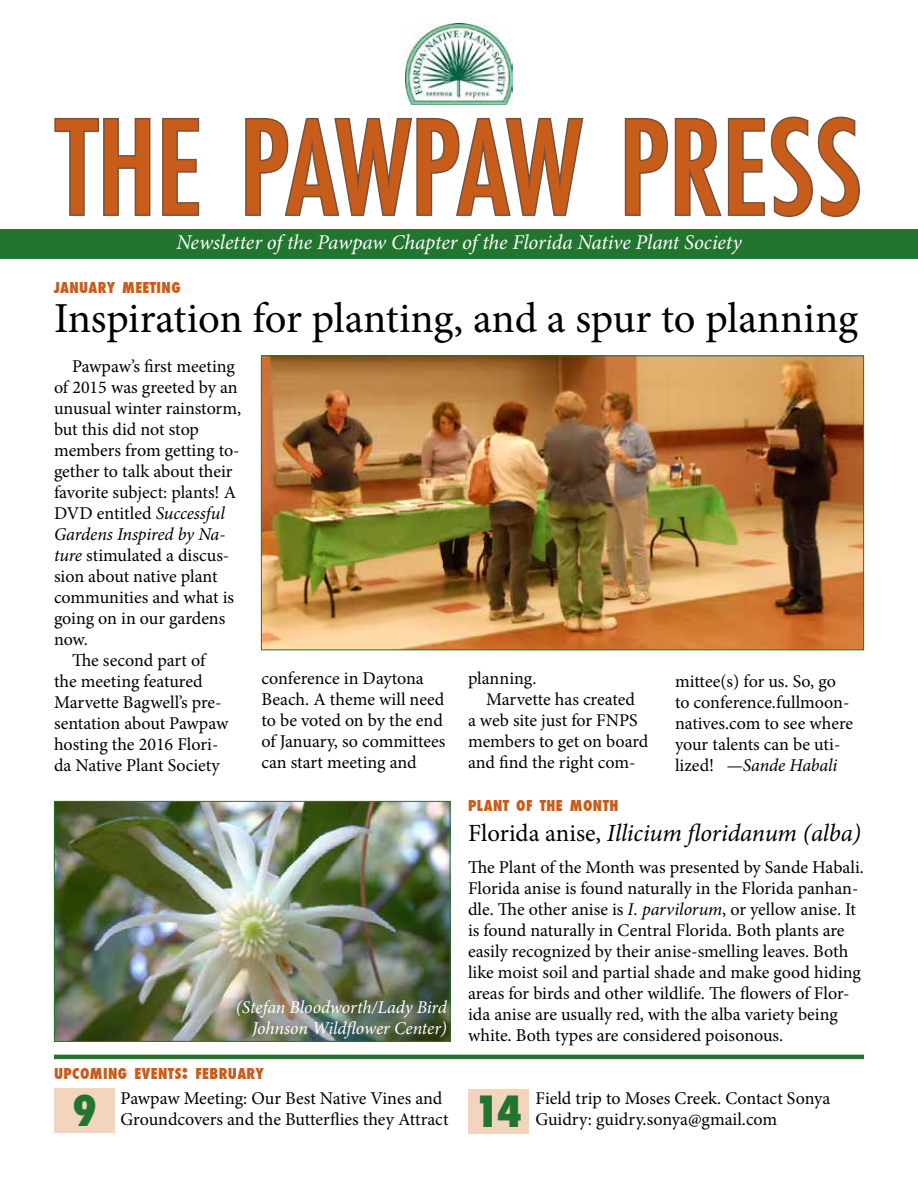
<style>
.page{position:relative;width:918px;height:1188px;background:#fff}
.page>*{position:absolute;margin:0;border:0;box-sizing:border-box;transform-origin:0 0}
.t1{font:500 condensed 126px "Futura";color:#c85c1a}
.t2{font:42.75px "Minion Pro";letter-spacing:-.005em;color:#000}
.t3{font:800 condensed 42px "Futura";color:#21752f}
.t4{font:italic 24.75px "Minion Pro";letter-spacing:-.01em;color:#000}
.t5{font:italic 21px "Minion Pro";letter-spacing:-.005em;color:#fff}
.t6{font:18px/21px "Minion Pro";color:#000}
.t7{font:italic 18px/21px "Minion Pro";letter-spacing:-.01em;color:#fff;text-align:right}
.t8{font:italic 18px "Minion Pro";letter-spacing:-.01em;color:#000}
.t9{font:800 condensed 14.7px "Futura";letter-spacing:.03em;color:#c85c1a}
.s1{font-style:italic}
.s2{font-style:normal}
.s3{font-size:21px}
</style>
<div class="page">
<svg style="left:54px;top:117px;width:97px;height:99px"></svg>
<svg style="left:162px;top:117px;width:38px;height:99px"></svg>
<svg style="left:244px;top:104px;width:341px;height:155px"></svg>
<svg style="left:624px;top:116px;width:236px;height:102px"></svg>
<div style="left:0;top:229px;width:918px;height:29px;background:#21752f"></div>
<img style="left:405px;top:23px;width:108px;height:81px">
<div style="left:55px;top:1088px;width:60px;height:45px;background:#f3d5bf"></div>
<div style="left:468px;top:1089px;width:60px;height:45px;background:#f3d5bf"></div>
<hr style="left:54px;top:1055px;width:810px;height:4px;background:#21752f">
<img style="left:263px;top:358px;width:599px;height:290px">
<div style="left:261px;top:356px;width:603px;height:294px;border:1px solid #21752f"></div>
<img style="left:56px;top:803px;width:392px;height:237px">
<div style="left:54px;top:801px;width:396px;height:241px;border:1px solid #21752f"></div>
<h1 class="t1" style="left:56px;top:87px;width:807px">THE PAWPAW PRESS</h1>
<p class="t5" style="left:176px;top:228px;width:567px">Newsletter of the Pawpaw Chapter of the Florida Native Plant Society</p>
<p class="t9" style="left:54px;top:277px;width:128px">JANUARY MEETING</p>
<h2 class="t2" style="left:54px;top:289px;width:806px">Inspiration for planting, and a spur to planning</h2>
<p class="t6" style="left:72px;top:356px;width:164px">Pawpaw’s first meeting</p>
<p class="t6" style="left:54px;top:377px;width:185px">of 2015 was greeted by an</p>
<p class="t6" style="left:54px;top:398px;width:189px">unusual winter rainstorm,</p>
<p class="t6" style="left:54px;top:419px;width:147px">but this did not stop</p>
<p class="t6" style="left:54px;top:440px;width:187px">members from getting to-</p>
<p class="t6" style="left:54px;top:461px;width:180px">gether to talk about their</p>
<p class="t6" style="left:54px;top:482px;width:184px">favorite subject: plants! A</p>
<p class="t6" style="left:54px;top:503px;width:172px">DVD entitled <span class="s1">Successful</span></p>
<p class="t8" style="left:54px;top:522px;width:173px">Gardens Inspired by Na-</p>
<p class="t6" style="left:54px;top:545px;width:177px"><span class="s1">ture</span> stimulated a discus-</p>
<p class="t6" style="left:54px;top:566px;width:165px">sion about native plant</p>
<p class="t6" style="left:54px;top:587px;width:182px">communities and what is</p>
<p class="t6" style="left:54px;top:608px;width:173px">going on in our gardens</p>
<p class="t6" style="left:54px;top:629px;width:35px">now.</p>
<p class="t6" style="left:72px;top:650px;width:135px">The second part of</p>
<p class="t6" style="left:54px;top:671px;width:150px">the meeting featured</p>
<p class="t6" style="left:54px;top:692px;width:169px">Marvette Bagwell’s pre-</p>
<p class="t6" style="left:54px;top:713px;width:176px">sentation about Pawpaw</p>
<p class="t6" style="left:54px;top:734px;width:166px">hosting the 2016 Flori-</p>
<p class="t6" style="left:54px;top:755px;width:167px">da Native Plant Society</p>
<p class="t6" style="left:261px;top:668px;width:186px">conference in Daytona<br>Beach. A theme will need to be voted on by the end of January, so committees can start meeting and</p>
<p class="t7" style="left:236px;top:997px;width:213px">(Stefan Bloodworth/Lady Bird<br>Johnson Wildflower Center)</p>
<p class="t6" style="left:468px;top:668px;width:70px">planning.</p>
<p class="t6" style="left:486px;top:689px;width:151px">Marvette has created</p>
<p class="t6" style="left:468px;top:710px;width:171px">a web site just for FNPS</p>
<p class="t6" style="left:468px;top:731px;width:182px">members to get on board</p>
<p class="t6" style="left:468px;top:752px;width:169px">and find the right com-</p>
<p class="t6" style="left:675px;top:671px;width:180px">mittee(s) for us. So, go to conference.fullmoon&shy;natives.com to see where your talents can be uti&shy;lized! <span class="s1">—Sande Habali</span></p>
<p class="t9" style="left:468px;top:796px;width:152px">PLANT OF THE MONTH</p>
<h3 class="t4" style="left:468px;top:816px;width:395px"><span class="s2">Florida anise,</span> Illicium floridanum (alba)</h3>
<p class="t6" style="left:468px;top:857px;width:397px">The Plant of the Month was presented by Sande Habali.<br>Florida anise is found naturally in the Florida panhan&shy;dle. The other anise is <span class="s1">I. parvilorum</span>, or yellow anise. It is found naturally in Central Florida. Both plants are easily recognized by their anise-smelling leaves. Both like moist soil and partial shade and make good hiding areas for birds and other wildlife. The flowers of Flor&shy;ida anise are usually red, with the alba variety being white. Both types are considered poisonous.</p>
<p class="t9" style="left:54px;top:1064px;width:211px">UPCOMING EVENTS<span class="s3">:</span> FEBRUARY</p>
<h3 class="t3" style="left:72px;top:1082px;width:27px">9</h3>
<h3 class="t3" style="left:474px;top:1082px;width:50px">14</h3>
<p class="t6" style="left:121px;top:1087px;width:329px;line-height:21.6px">Pawpaw Meeting: Our Best Native Vines and<br>Groundcovers and the Butterflies they Attract</p>
<p class="t6" style="left:535px;top:1087px;width:296px;line-height:21.6px">Field trip to Moses Creek. Contact Sonya<br>Guidry: guidry.sonya@gmail.com</p>
</div>
